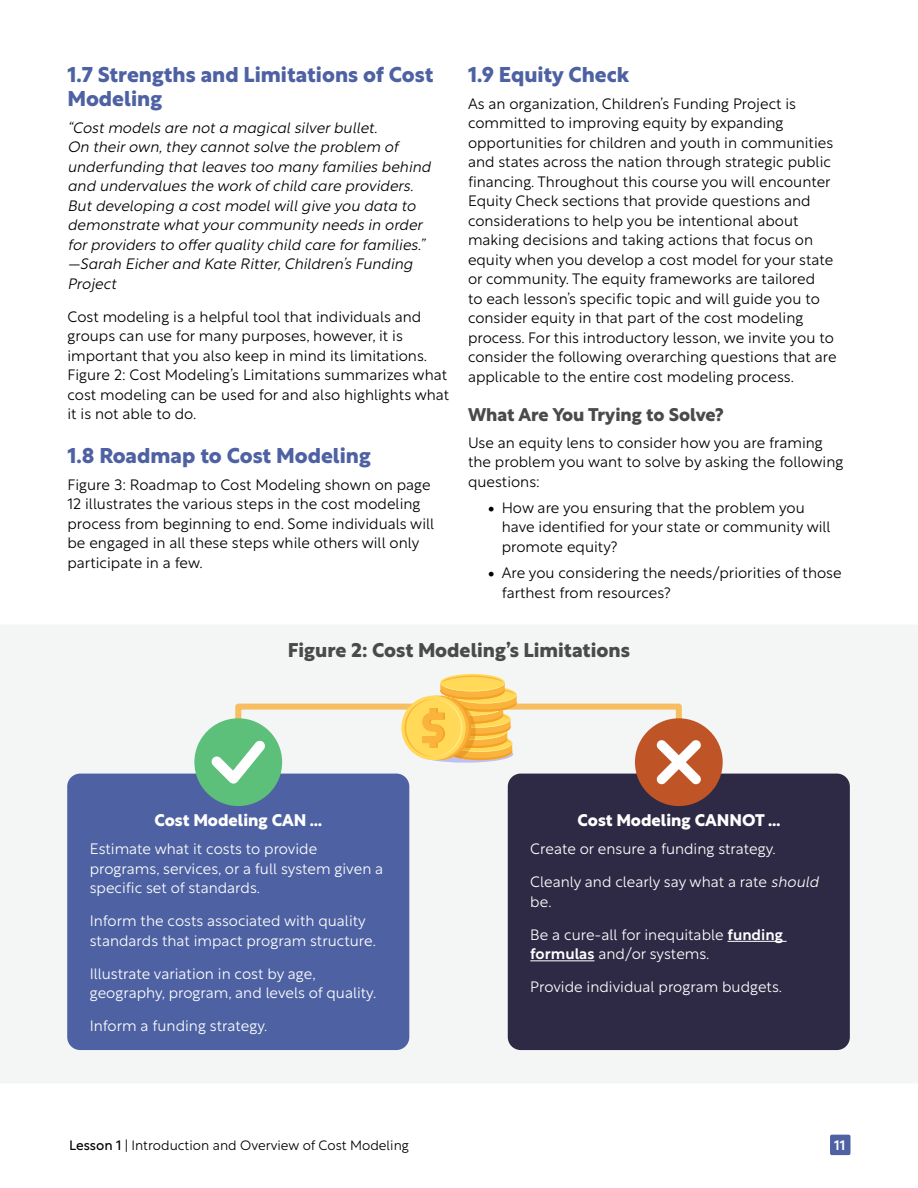
<style>
.page{position:relative;width:918px;height:1188px;background:#fff}
.page>*{position:absolute;margin:0;border:0;box-sizing:border-box;transform-origin:0 0}
.t1{font:700 21px/24px "Rustica";color:#4e62a3}
.t2{font:700 19.5px "Rustica";color:#4a4a4b}
.t3{font:700 18px "Rustica";color:#4a4a4b}
.t4{font:700 16.5px "Rustica";color:#fff}
.t5{font:300 15px/19.5px "Rustica";color:#000}
.t6{font:300 15px/19.5px "Rustica";color:#fff}
.t7{font:italic 300 15px/19.5px "Rustica";color:#000}
.t8{font:300 13.5px "Rustica";color:#000}
.t9{font:500 13.5px "Rustica";color:#fff}
.s1{font-style:italic}
.s2{font-weight:500}
.s3{font-weight:400}
</style>
<div class="page">
<div style="left:0;top:625px;width:918px;height:458px;background:#f4f5f5"></div>
<div style="left:67px;top:774px;width:342px;height:276px;background:#4e62a3;border-radius:13px"></div>
<div style="left:194px;top:718px;width:88px;height:88px;background:#5cbf7a;border-radius:50%"></div>
<div style="left:508px;top:774px;width:342px;height:276px;background:#2e2a45;border-radius:13px"></div>
<hr style="left:728px;top:941px;width:59px;height:1px;background:#fff">
<hr style="left:530px;top:960px;width:65px;height:1px;background:#fff">
<div style="left:635px;top:718px;width:88px;height:88px;background:#bf5426;border-radius:50%"></div>
<svg style="left:440px;top:674px;width:65px;height:17px"></svg>
<svg style="left:211px;top:676px;width:490px;height:108px"></svg>
<div style="left:830px;top:1135px;width:21px;height:20px;background:#4e62a3;border-radius:2px"></div>
<h1 class="t1" style="left:68px;top:61px;width:368px">1.7 Strengths and Limitations of Cost<br>Modeling</h1>
<p class="t7" style="left:68px;top:116px;width:365px">“Cost models are not a magical silver bullet.<br>On their own, they cannot solve the problem of underfunding that leaves too many families behind and undervalues the work of child care providers.<br>But developing a cost model will give you data to demonstrate what your community needs in order for providers to offer quality child care for families.” —Sarah Eicher and Kate Ritter, Children’s Funding Project</p>
<p class="t5" style="left:68px;top:305px;width:383px">Cost modeling is a helpful tool that individuals and groups can use for many purposes, however, it is important that you also keep in mind its limitations.<br>Figure 2: Cost Modeling’s Limitations summarizes what cost modeling can be used for and also highlights what it is not able to do.</p>
<h1 class="t1" style="left:68px;top:442px;width:305px">1.8 Roadmap to Cost Modeling</h1>
<p class="t5" style="left:68px;top:473px;width:368px">Figure 3: Roadmap to Cost Modeling shown on page 12 illustrates the various steps in the cost modeling process from beginning to end. Some individuals will be engaged in all these steps while others will only participate in a few.</p>
<h1 class="t1" style="left:468px;top:61px;width:163px">1.9 Equity Check</h1>
<p class="t5" style="left:468px;top:92px;width:370px">As an organization, Children’s Funding Project is committed to improving equity by expanding opportunities for children and youth in communities and states across the nation through strategic public financing. Throughout this course you will encounter Equity Check sections that provide questions and considerations to help you be intentional about making decisions and taking actions that focus on equity when you develop a cost model for your state or community. The equity frameworks are tailored<br>to each lesson’s specific topic and will guide you to consider equity in that part of the cost modeling process. For this introductory lesson, we invite you to consider the following overarching questions that are applicable to the entire cost modeling process.</p>
<p class="t3" style="left:468px;top:400px;width:257px">What Are You Trying to Solve?</p>
<p class="t5" style="left:468px;top:431px;width:377px">Use an equity lens to consider how you are framing the problem you want to solve by asking the following questions:</p>
<p class="t5" style="left:502px;top:496px;width:330px">How are you ensuring that the problem you have identified for your state or community will promote equity?</p>
<p class="t5" style="left:502px;top:562px;width:341px">Are you considering the needs/priorities of those farthest from resources?</p>
<h2 class="t2" style="left:288px;top:634px;width:344px">Figure 2: Cost Modeling’s Limitations</h2>
<p class="t4" style="left:155px;top:806px;width:169px">Cost Modeling CAN …</p>
<p class="t6" style="left:90px;top:838px;width:295px">Estimate what it costs to provide programs, services, or a full system given a specific set of standards.</p>
<p class="t6" style="left:90px;top:910px;width:288px">Inform the costs associated with quality standards that impact program structure.</p>
<p class="t6" style="left:90px;top:962px;width:288px">Illustrate variation in cost by age, geography, program, and levels of quality.</p>
<p class="t6" style="left:90px;top:1015px;width:179px">Inform a funding strategy.</p>
<p class="t4" style="left:578px;top:806px;width:204px">Cost Modeling CANNOT …</p>
<p class="t6" style="left:530px;top:838px;width:247px">Create or ensure a funding strategy.</p>
<p class="t6" style="left:530px;top:871px;width:290px">Cleanly and clearly say what a rate <span class="s1">should </span>be.</p>
<p class="t6" style="left:530px;top:923px;width:254px">Be a cure-all for inequitable <span class="s2">funding formulas</span> and/or systems.</p>
<p class="t6" style="left:530px;top:976px;width:253px">Provide individual program budgets.</p>
<p class="t8" style="left:69px;top:1133px;width:341px"><span class="s3">Lesson 1</span> | Introduction and Overview of Cost Modeling</p>
<p class="t9" style="left:834px;top:1133px;width:13px">11</p>
</div>
